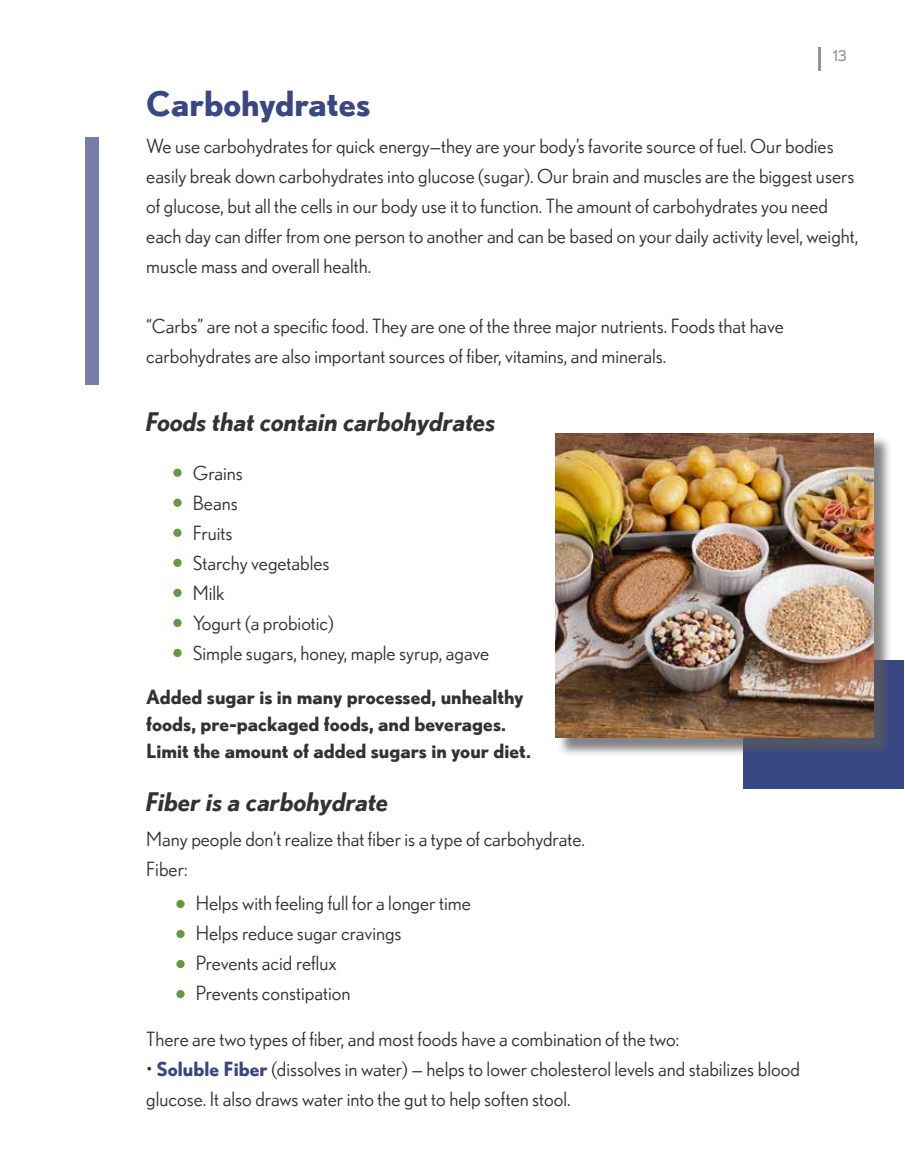
<style>
.page{position:relative;width:905px;height:1175px;background:#fff}
.page>*{position:absolute;margin:0;border:0;box-sizing:border-box;transform-origin:0 0}
.t1{font:700 34.5px "Nobel";color:#394783}
.t2{font:italic 700 25.5px "Nobel";color:#313232}
.t3{font:19.5px/30px "Nobel";color:#313232}
.t4{font:700 19.5px/27px "Nobel";color:#313232}
.t5{font:15px "Nobel";color:#8f95a3}
.s1{font-weight:700;color:#394582}
</style>
<div class="page">
<hr style="left:818px;top:48px;width:2px;height:23px;background:#8f95a3">
<div style="left:742px;top:660px;width:161px;height:128px;background:#394783"></div>
<div style="left:85px;top:137px;width:14px;height:248px;background:#747ea8"></div>
<svg style="left:176px;top:899px;width:9px;height:9px"></svg>
<div style="left:176px;top:930px;width:9px;height:8px;background:#649942;border-radius:50%"></div>
<div style="left:176px;top:960px;width:9px;height:8px;background:#649942;border-radius:50%"></div>
<div style="left:176px;top:990px;width:9px;height:8px;background:#649942;border-radius:50%"></div>
<svg style="left:173px;top:468px;width:9px;height:9px"></svg>
<svg style="left:173px;top:498px;width:9px;height:9px"></svg>
<svg style="left:173px;top:528px;width:9px;height:9px"></svg>
<svg style="left:173px;top:558px;width:9px;height:9px"></svg>
<div style="left:173px;top:589px;width:9px;height:8px;background:#649942;border-radius:50%"></div>
<div style="left:173px;top:619px;width:9px;height:8px;background:#649942;border-radius:50%"></div>
<div style="left:173px;top:649px;width:9px;height:8px;background:#649942;border-radius:50%"></div>
<div style="left:557px;top:435px;width:335px;height:322px;background:#5b5b5b;opacity:.75"></div>
<img style="left:555px;top:433px;width:318px;height:305px">
<h1 class="t1" style="left:146px;top:83px;width:226px">Carbohydrates</h1>
<p class="t5" style="left:832px;top:47px;width:16px">13</p>
<p class="t3" style="left:146px;top:131px;width:713px">We use carbohydrates for quick energy—they are your body’s favorite source of fuel. Our bodies easily break down carbohydrates into glucose (sugar). Our brain and muscles are the biggest users of glucose, but all the cells in our body use it to function. The amount of carbohydrates you need each day can differ from one person to another and can be based on your daily activity level, weight, muscle mass and overall health.</p>
<p class="t3" style="left:146px;top:311px;width:639px">“Carbs” are not a specific food. They are one of the three major nutrients. Foods that have carbohydrates are also important sources of fiber, vitamins, and minerals.</p>
<h2 class="t2" style="left:146px;top:407px;width:351px">Foods that contain carbohydrates</h2>
<p class="t3" style="left:193px;top:457px;width:298px">Grains<br>Beans<br>Fruits<br>Starchy vegetables<br>Milk<br>Yogurt (a probiotic)<br>Simple sugars, honey, maple syrup, agave</p>
<p class="t4" style="left:146px;top:683px;width:386px">Added sugar is in many processed, unhealthy foods, pre-packaged foods, and beverages.<br>Limit the amount of added sugars in your diet.</p>
<h2 class="t2" style="left:146px;top:787px;width:244px">Fiber is a carbohydrate</h2>
<p class="t3" style="left:146px;top:823px;width:440px">Many people don’t realize that fiber is a type of carbohydrate.<br>Fiber:</p>
<p class="t3" style="left:196px;top:887px;width:276px">Helps with feeling full for a longer time<br>Helps reduce sugar cravings<br>Prevents acid reflux<br>Prevents constipation</p>
<p class="t3" style="left:146px;top:1023px;width:534px">There are two types of fiber, and most foods have a combination of the two:</p>
<p class="t3" style="left:146px;top:1053px;width:655px">• <span class="s1">Soluble Fiber</span> (dissolves in water) — helps to lower cholesterol levels and stabilizes blood glucose. It also draws water into the gut to help soften stool.</p>
</div>
